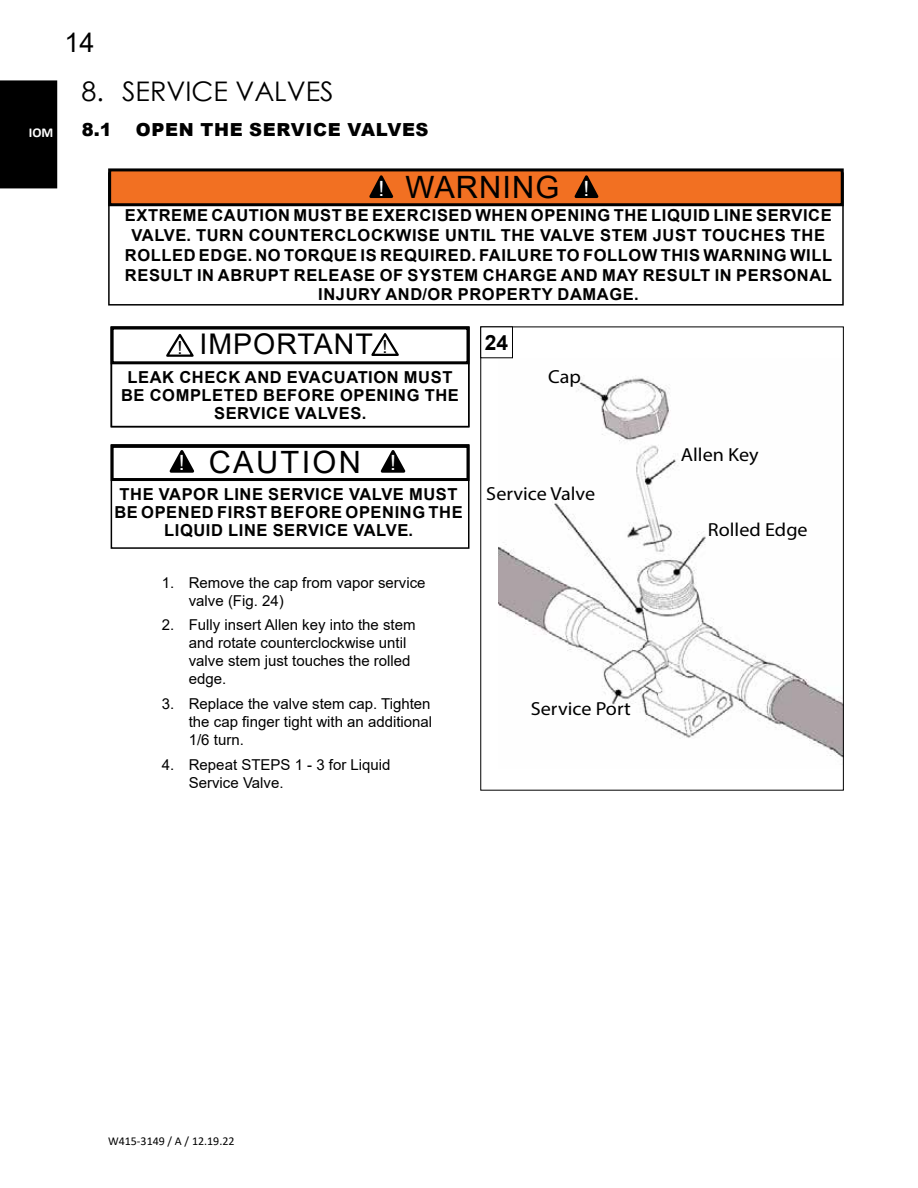
<style>
.page{position:relative;width:918px;height:1188px;background:#fff}
.page>*{position:absolute;margin:0;border:0;box-sizing:border-box;transform-origin:0 0}
.t1{font:30.75px "Arial";letter-spacing:.035em;color:#000}
.t2{font:30.75px "Arial";letter-spacing:.075em;color:#000}
.t3{font:28.5px "Arial";letter-spacing:.035em;color:#000}
.t4{font:27px "Century Gothic";color:#000}
.t5{font:27px "Arial";color:#000}
.t6{font:700 21px "Arial";color:#000}
.t7{font:18.9px "Myriad Pro";color:#000;scale:1.06 1}
.t8{font:900 18px "Arial";letter-spacing:.035em;color:#000}
.t9{font:700 16.5px/19.8px "Arial";letter-spacing:.035em;color:#000;text-align:center}
.t10{font:15px/18px "Arial";color:#000}
.t11{font:700 15px "Calibri";color:#fff}
.t12{font:12px "Calibri";color:#000}
.s1{font-size:13.5px}
.s2{font-size:21px;color:#fff}
.s3{font-size:18px}
</style>
<div class="page">
<div style="left:0;top:80px;width:57px;height:108px;background:#000"></div>
<div style="left:108px;top:172px;width:736px;height:134px;border:2px solid #000"></div>
<div style="left:110px;top:170px;width:732px;height:35px;background:#f27022"></div>
<div style="left:108px;top:168px;width:736px;height:38px;border:3px solid #000"></div>
<svg style="left:574px;top:175px;width:25px;height:23px"></svg>
<svg style="left:369px;top:175px;width:25px;height:23px"></svg>
<svg style="left:371px;top:333px;width:28px;height:23px"></svg>
<svg style="left:166px;top:333px;width:28px;height:24px"></svg>
<div style="left:111px;top:327px;width:359px;height:37px;border:3px solid #000"></div>
<div style="left:111px;top:327px;width:359px;height:100px;border:2px solid #000"></div>
<img style="left:499px;top:358px;width:343px;height:400px">
<div style="left:480px;top:327px;width:33px;height:31px;border:1px solid #000"></div>
<div style="left:111px;top:444px;width:359px;height:105px;border:2px solid #000"></div>
<div style="left:111px;top:445px;width:359px;height:36px;border:3px solid #000"></div>
<svg style="left:166px;top:447px;width:32px;height:26px"></svg>
<svg style="left:377px;top:447px;width:32px;height:26px"></svg>
<p class="t11" style="left:8px;top:122px;width:47px">IOM<span class="s1">IOM</span></p>
<h3 class="t5" style="left:64px;top:24px;width:32px">14</h3>
<h3 class="t4" style="left:82px;top:73px;width:254px">8. SERVICE VALVES</h3>
<p class="t8" style="left:82px;top:117px;width:32px">8.1</p>
<p class="t8" style="left:136px;top:117px;width:294px">OPEN THE SERVICE VALVES</p>
<h1 class="t1" style="left:378px;top:166px;width:213px"><span class="s2">!</span> WARNING <span class="s2">!</span></h1>
<p class="t9" style="left:125px;top:206px;width:709px">EXTREME CAUTION MUST BE EXERCISED WHEN OPENING THE LIQUID LINE SERVICE VALVE. TURN COUNTERCLOCKWISE UNTIL THE VALVE STEM JUST TOUCHES THE ROLLED EDGE. NO TORQUE IS REQUIRED. FAILURE TO FOLLOW THIS WARNING WILL RESULT IN ABRUPT RELEASE OF SYSTEM CHARGE AND MAY RESULT IN PERSONAL INJURY AND/OR PROPERTY DAMAGE.</p>
<h2 class="t3" style="left:177px;top:324px;width:212px"><span class="s3">!</span> IMPORTANT <span class="s3">!</span></h2>
<p class="t9" style="left:121px;top:369px;width:339px;line-height:18px">LEAK CHECK AND EVACUATION MUST<br>BE COMPLETED BEFORE OPENING THE<br>SERVICE VALVES.</p>
<h1 class="t2" style="left:179px;top:441px;width:218px"><span class="s2">!</span> CAUTION <span class="s2">!</span></h1>
<p class="t9" style="left:114px;top:486px;width:350px;line-height:18px">THE VAPOR LINE SERVICE VALVE MUST<br>BE OPENED FIRST BEFORE OPENING THE<br>LIQUID LINE SERVICE VALVE.</p>
<p class="t10" style="left:189px;top:573px;width:238px;text-indent:-27px">1. Remove the cap from vapor service valve (Fig. 24)</p>
<p class="t10" style="left:189px;top:616px;width:228px;text-indent:-27px">2. Fully insert Allen key into the stem and rotate counterclockwise until valve stem just touches the rolled edge.</p>
<p class="t10" style="left:189px;top:695px;width:245px;text-align:justify;text-indent:-27px">3. Replace the valve stem cap. Tighten the cap finger tight with an additional 1/6 turn.</p>
<p class="t10" style="left:189px;top:756px;width:203px;text-indent:-27px">4. Repeat STEPS 1 - 3 for Liquid<br>Service Valve.</p>
<p class="t6" style="left:485px;top:328px;width:25px">24</p>
<p class="t7" style="left:548px;top:365px;width:32px">Cap</p>
<p class="t7" style="left:486px;top:482px;width:104px">Service Valve</p>
<p class="t7" style="left:531px;top:697px;width:96px">Service Port</p>
<p class="t7" style="left:681px;top:443px;width:75px">Allen Key</p>
<p class="t7" style="left:708px;top:518px;width:96px">Rolled Edge</p>
<p class="t12" style="left:108px;top:1132px;width:128px">W415-3149 / A / 12.19.22</p>
</div>
